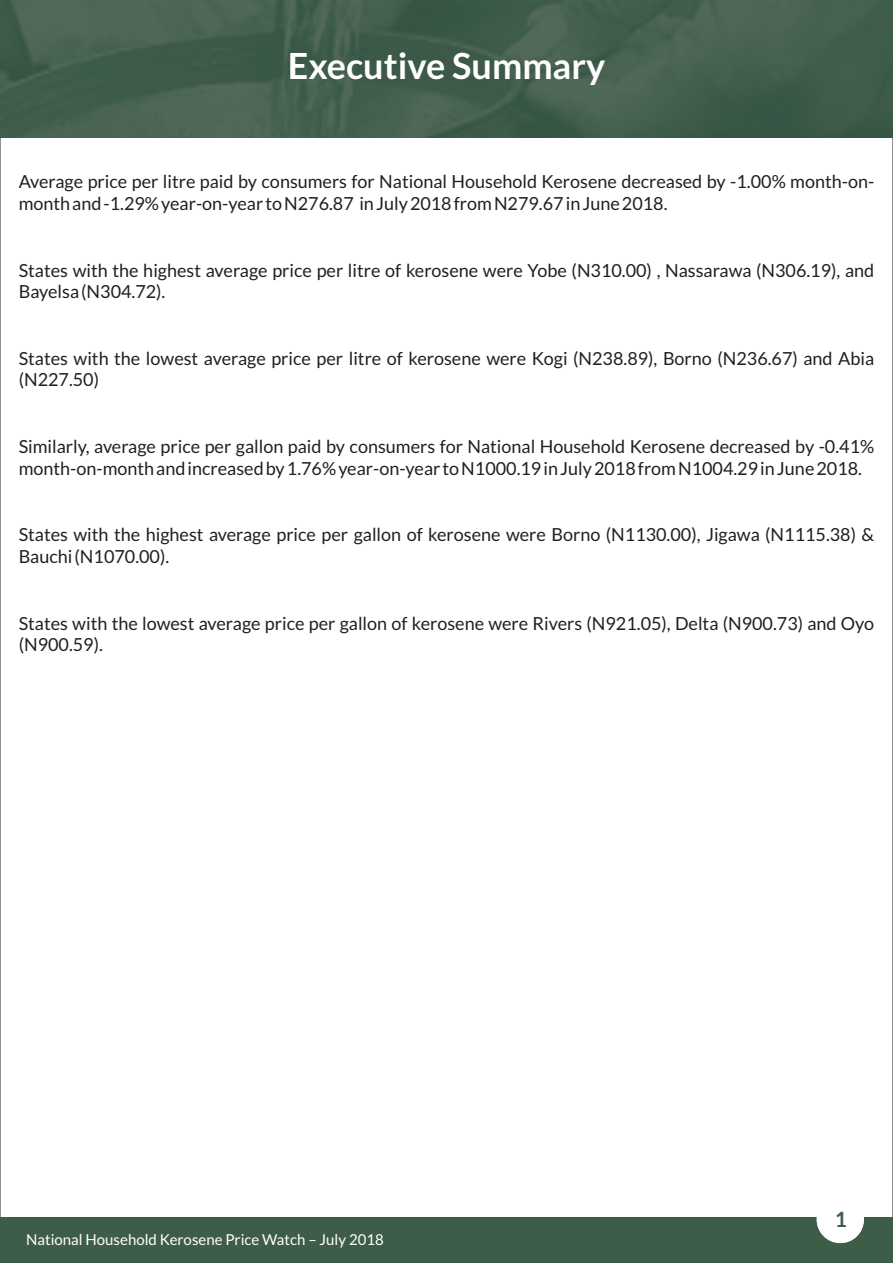
<style>
.page{position:relative;width:893px;height:1263px;background:#fff}
.page>*{position:absolute;margin:0;border:0;box-sizing:border-box;transform-origin:0 0}
.t1{font:700 36px "Lato";color:#fff}
.t2{font:700 21px "Lato";color:#3d5d48}
.t3{font:18px/21.6px "Lato";color:#231f20}
.t4{font:15px "Lato";color:#fff}
</style>
<div class="page">
<div style="left:0;top:1218px;width:893px;height:45px;background:#3d5d48"></div>
<div style="left:817px;top:1196px;width:47px;height:47px;background:#fff;border-radius:50%"></div>
<img style="left:0;top:0;width:893px;height:138px">
<h1 class="t1" style="left:288px;top:50px;width:319px">Executive Summary</h1>
<p class="t3" style="left:19px;top:172px;width:857px">Average price per litre paid by consumers for National Household Kerosene decreased by -1.00% month-on&shy;month and -1.29% year-on-year to N276.87 in July 2018 from N279.67 in June 2018.</p>
<p class="t3" style="left:19px;top:260px;width:857px">States with the highest average price per litre of kerosene were Yobe (N310.00) , Nassarawa (N306.19), and<br>Bayelsa (N304.72).</p>
<p class="t3" style="left:19px;top:348px;width:857px">States with the lowest average price per litre of kerosene were Kogi (N238.89), Borno (N236.67) and Abia (N227.50)</p>
<p class="t3" style="left:19px;top:437px;width:857px">Similarly, average price per gallon paid by consumers for National Household Kerosene decreased by -0.41% month-on-month and increased by 1.76% year-on-year to N1000.19 in July 2018 from N1004.29 in June 2018.</p>
<p class="t3" style="left:19px;top:525px;width:857px">States with the highest average price per gallon of kerosene were Borno (N1130.00), Jigawa (N1115.38) &amp;<br>Bauchi (N1070.00).</p>
<p class="t3" style="left:19px;top:613px;width:857px">States with the lowest average price per gallon of kerosene were Rivers (N921.05), Delta (N900.73) and Oyo (N900.59).</p>
<p class="t4" style="left:26px;top:1233px;width:359px">National Household Kerosene Price Watch – July 2018</p>
<p class="t2" style="left:835px;top:1210px;width:14px">1</p>
</div>
